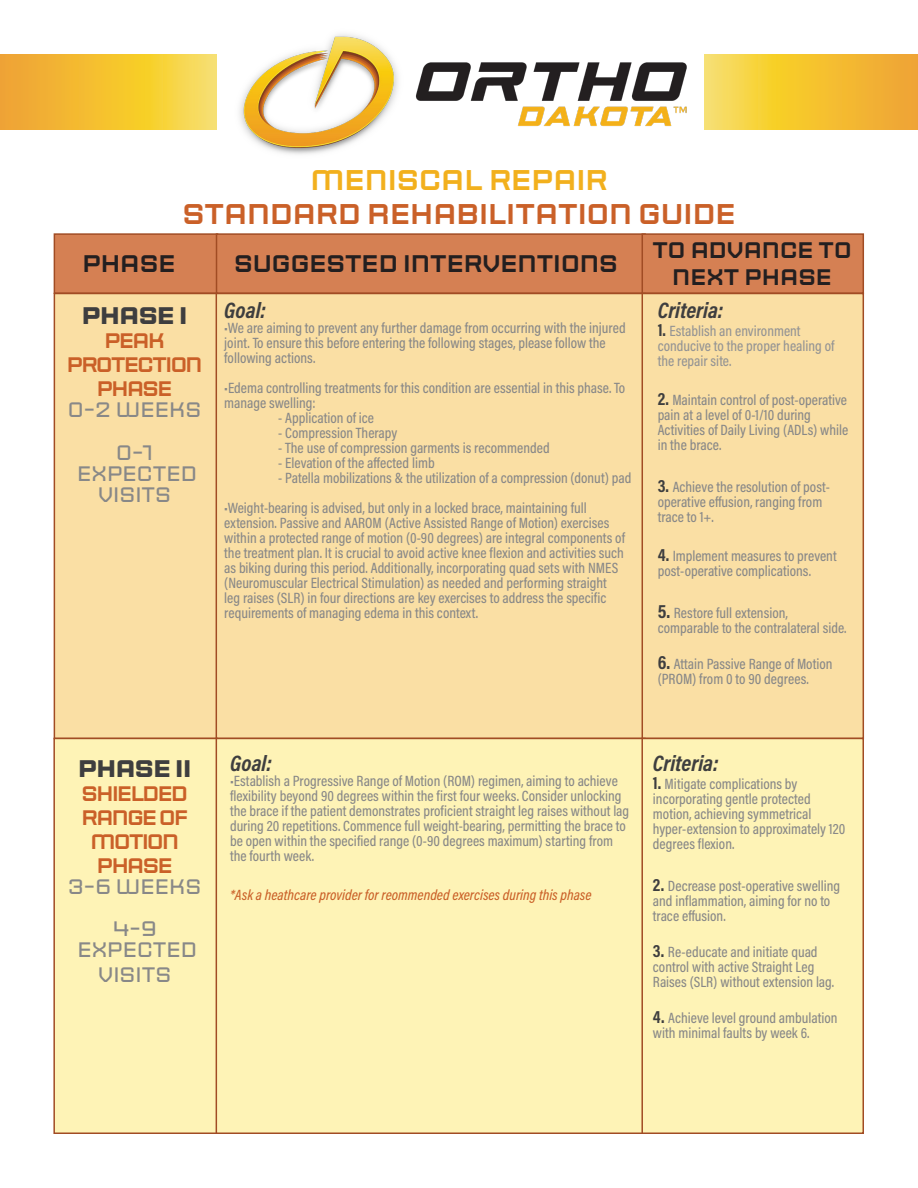
<style>
.page{position:relative;width:918px;height:1188px;background:#fff}
.page>*{position:absolute;margin:0;border:0;box-sizing:border-box;transform-origin:0 0}
.t1{font:28.5px "Sporty Pro";color:#ca6028}
.t2{font:28.5px "Sporty Pro";color:#f2b01d}
.t3{font:24px "Sporty Pro";color:#231f20}
.t4{font:700 24px "Sporty Pro";letter-spacing:-.02em;color:#3e3e3f}
.t5{font:italic 700 22.5px "Acumin Pro Cond";color:#3e3e3f}
.t6{font:22.5px "Sporty Pro";color:#231f20}
.t7{font:300 21px "Sporty Pro";color:#888}
.t8{font:21px/24px "Sporty Pro";letter-spacing:-.07em;color:#ca6028;text-align:center}
.t9{font:500 15px/15px "Acumin Pro Cond";color:#888}
.t10{font:500 15px/15px "Acumin Pro Cond";color:#949494}
.t11{font:italic 500 15px "Acumin Pro Cond";color:#ca6028}
.s1{font-weight:700;font-size:18px;color:#3e3e3f}
.s2{font-weight:700;font-size:19.5px;color:#3e3e3f}
</style>
<div class="page">
<img style="left:216px;top:34px;width:471px;height:121px">
<div style="left:54px;top:233px;width:164px;height:61px;background:#d58053;border:2px solid #a14c24"></div>
<div style="left:216px;top:233px;width:430px;height:61px;background:#d58053;border:2px solid #a14c24"></div>
<div style="left:642px;top:233px;width:222px;height:61px;background:#d58053;border:2px solid #a14c24"></div>
<div style="left:54px;top:293px;width:164px;height:446px;background:#fadfa4;border:2px solid #a14c24"></div>
<div style="left:216px;top:293px;width:430px;height:446px;background:#fadfa4;border:2px solid #a14c24"></div>
<div style="left:642px;top:293px;width:222px;height:446px;background:#fadfa4;border:2px solid #a14c24"></div>
<div style="left:53px;top:738px;width:165px;height:396px;background:#fef3b6;border:2px solid #a14c24"></div>
<div style="left:216px;top:738px;width:430px;height:396px;background:#fef3b6;border:2px solid #a14c24"></div>
<div style="left:641px;top:738px;width:223px;height:396px;background:#fef3b6;border:2px solid #a14c24"></div>
<svg style="left:0;top:54px;width:216px;height:76px;background:#f4c239"></svg>
<svg style="left:704px;top:54px;width:214px;height:76px;background:#f4c33a"></svg>
<p class="t2" style="left:310px;top:159px;width:299px">MENISCAL REPAIR</p>
<p class="t1" style="left:182px;top:193px;width:555px">STANDARD REHABILITATION GUIDE</p>
<p class="t3" style="left:82px;top:246px;width:95px">PHASE</p>
<p class="t3" style="left:234px;top:246px;width:385px">SUGGESTED INTERVENTIONS</p>
<p class="t5" style="left:224px;top:295px;width:43px">Goal:</p>
<p class="t9" style="left:224px;top:320px;width:403px">•We are aiming to prevent any further damage from occurring with the injured joint. To ensure this before entering the following stages, please follow the following actions.</p>
<p class="t9" style="left:224px;top:380px;width:402px">•Edema controlling treatments for this condition are essential in this phase. To manage swelling:</p>
<p class="t9" style="left:278px;top:410px;width:97px">- Application of ice</p>
<p class="t9" style="left:278px;top:425px;width:121px">- Compression Therapy</p>
<p class="t9" style="left:278px;top:440px;width:273px">- The use of compression garments is recommended</p>
<p class="t9" style="left:278px;top:455px;width:158px">- Elevation of the affected limb</p>
<p class="t9" style="left:278px;top:470px;width:355px">- Patella mobilizations &amp; the utilization of a compression (donut) pad</p>
<p class="t9" style="left:224px;top:500px;width:402px">•Weight-bearing is advised, but only in a locked brace, maintaining full extension. Passive and AAROM (Active Assisted Range of Motion) exercises within a protected range of motion (0-90 degrees) are integral components of the treatment plan. It is crucial to avoid active knee flexion and activities such as biking during this period. Additionally, incorporating quad sets with NMES (Neuromuscular Electrical Stimulation) as needed and performing straight leg raises (SLR) in four directions are key exercises to address the specific requirements of managing edema in this context.</p>
<p class="t4" style="left:82px;top:298px;width:107px">PHASE I</p>
<p class="t8" style="left:67px;top:329px;width:137px">PEAK<br>PROTECTION<br>PHASE</p>
<p class="t7" style="left:68px;top:395px;width:135px">0-2 WEEKS</p>
<p class="t7" style="left:116px;top:438px;width:38px">0-1</p>
<p class="t7" style="left:77px;top:459px;width:121px">EXPECTED</p>
<p class="t7" style="left:98px;top:480px;width:75px">VISITS</p>
<p class="t6" style="left:653px;top:234px;width:201px">TO ADVANCE TO</p>
<p class="t6" style="left:672px;top:261px;width:161px">NEXT PHASE</p>
<p class="t5" style="left:658px;top:296px;width:67px">Criteria:</p>
<p class="t10" style="left:658px;top:323px;width:178px"><span class="s1">1.</span> Establish an environment conducive to the proper healing of the repair site.</p>
<p class="t9" style="left:658px;top:392px;width:192px"><span class="s1">2.</span> Maintain control of post-operative pain at a level of 0-1/10 during<br>Activities of Daily Living (ADLs) while in the brace.</p>
<p class="t9" style="left:658px;top:479px;width:174px"><span class="s1">3.</span> Achieve the resolution of post&shy;operative effusion, ranging from trace to 1+.</p>
<p class="t9" style="left:658px;top:548px;width:180px"><span class="s1">4.</span> Implement measures to prevent post-operative complications.</p>
<p class="t9" style="left:658px;top:605px;width:190px"><span class="s2">5.</span> Restore full extension, comparable to the contralateral side.</p>
<p class="t9" style="left:658px;top:656px;width:176px"><span class="s2">6.</span> Attain Passive Range of Motion (PROM) from 0 to 90 degrees.</p>
<p class="t4" style="left:78px;top:750px;width:115px">PHASE II</p>
<p class="t8" style="left:82px;top:781px;width:108px">SHIELDED<br>RANGE OF<br>MOTION<br>PHASE</p>
<p class="t7" style="left:68px;top:871px;width:135px">3-6 WEEKS</p>
<p class="t7" style="left:113px;top:914px;width:45px">4-9</p>
<p class="t7" style="left:77px;top:935px;width:121px">EXPECTED</p>
<p class="t7" style="left:98px;top:960px;width:75px">VISITS</p>
<p class="t5" style="left:230px;top:748px;width:43px">Goal:</p>
<p class="t9" style="left:230px;top:773px;width:401px">•Establish a Progressive Range of Motion (ROM) regimen, aiming to achieve flexibility beyond 90 degrees within the first four weeks. Consider unlocking the brace if the patient demonstrates proficient straight leg raises without lag during 20 repetitions. Commence full weight-bearing, permitting the brace to be open within the specified range (0-90 degrees maximum) starting from the fourth week.</p>
<p class="t11" style="left:230px;top:885px;width:363px">*Ask a heathcare provider for reommended exercises during this phase</p>
<p class="t5" style="left:653px;top:748px;width:67px">Criteria:</p>
<p class="t9" style="left:653px;top:776px;width:194px"><span class="s1">1.</span> Mitigate complications by incorporating gentle protected motion, achieving symmetrical hyper-extension to approximately 120 degrees flexion.</p>
<p class="t9" style="left:653px;top:878px;width:189px"><span class="s1">2.</span> Decrease post-operative swelling and inflammation, aiming for no to trace effusion.</p>
<p class="t9" style="left:653px;top:944px;width:183px"><span class="s1">3.</span> Re-educate and initiate quad control with active Straight Leg<br>Raises (SLR) without extension lag.</p>
<p class="t9" style="left:653px;top:1010px;width:186px"><span class="s1">4.</span> Achieve level ground ambulation with minimal faults by week 6.</p>
</div>
